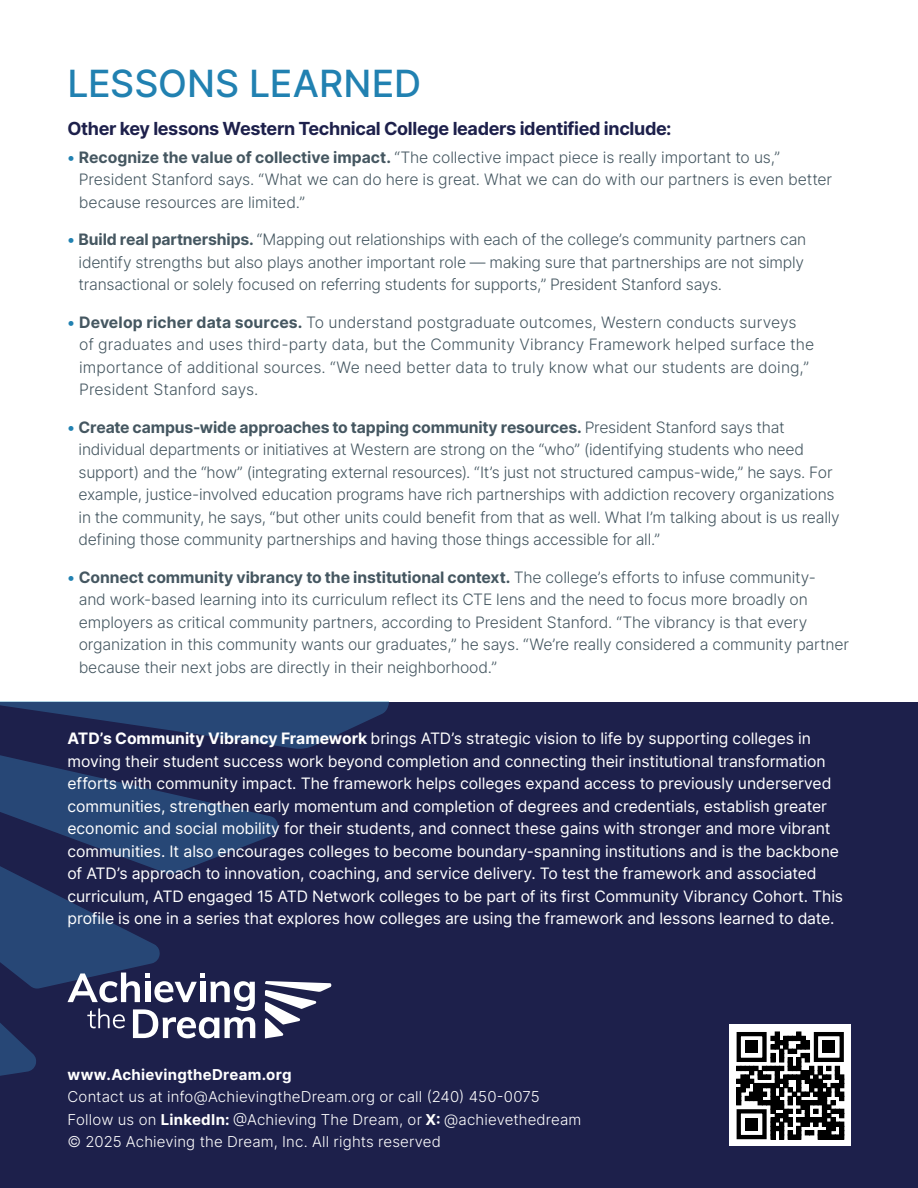
<style>
.page{position:relative;width:918px;height:1188px;background:#fff}
.page>*{position:absolute;margin:0;border:0;box-sizing:border-box;transform-origin:0 0}
.t1{font:500 37.5px "Inter";color:#2181b1}
.t2{font:700 18px "Inter";letter-spacing:-.02em;color:#1d204b}
.t3{font:300 15.75px/22.5px "Inter";letter-spacing:-.015em;color:#455761}
.t4{font:15.75px/22.5px "Inter";letter-spacing:-.005em;color:#fff}
.t5{font:300 15.75px/22.5px "Inter";letter-spacing:.005em;color:#455761}
.t6{font:300 15px/22.5px "Inter";letter-spacing:.01em;color:#fff}
.t7{font:700 15px "Inter";letter-spacing:.015em;color:#fff}
.s1{font-weight:700;color:#2181b1}
.s2{font-weight:700}
</style>
<div class="page">
<div style="left:0;top:702px;width:918px;height:486px;background:#1d204b"></div>
<svg style="left:0;top:702px;width:389px;height:374px"></svg>
<div style="left:729px;top:1024px;width:121px;height:122px;background:#fff"></div>
<svg style="left:737px;top:1032px;width:107px;height:107px"></svg>
<div style="left:737px;top:1032px;width:30px;height:30px;border:4px solid #000"></div>
<div style="left:745px;top:1041px;width:13px;height:12px;background:#000"></div>
<div style="left:814px;top:1032px;width:30px;height:30px;border:4px solid #000"></div>
<div style="left:822px;top:1041px;width:13px;height:12px;background:#000"></div>
<div style="left:737px;top:1109px;width:30px;height:30px;border:4px solid #000"></div>
<div style="left:745px;top:1118px;width:13px;height:13px;background:#000"></div>
<h1 class="t1" style="left:68px;top:61px;width:355px">LESSONS LEARNED</h1>
<p class="t2" style="left:68px;top:118px;width:606px">Other key lessons Western Technical College leaders identified include:</p>
<p class="t3" style="left:79px;top:145px;width:755px;text-indent:-11px"><span class="s1">•</span> <span class="s2">Recognize the value of collective impact.</span> “The collective impact piece is really important to us,”<br>President Stanford says. “What we can do here is great. What we can do with our partners is even better because resources are limited.”</p>
<p class="t3" style="left:79px;top:228px;width:729px;text-indent:-11px"><span class="s1">•</span> <span class="s2">Build real partnerships.</span> “Mapping out relationships with each of the college’s community partners can identify strengths but also plays another important role — making sure that partnerships are not simply transactional or solely focused on referring students for supports,” President Stanford says.</p>
<p class="t5" style="left:79px;top:311px;width:737px;text-indent:-12px"><span class="s1">•</span> <span class="s2">Develop richer data sources.</span> To understand postgraduate outcomes, Western conducts surveys of graduates and uses third-party data, but the Community Vibrancy Framework helped surface the importance of additional sources. “We need better data to truly know what our students are doing,” President Stanford says.</p>
<p class="t3" style="left:79px;top:416px;width:763px;text-indent:-11px"><span class="s1">•</span> <span class="s2">Create campus-wide approaches to tapping community resources.</span> President Stanford says that individual departments or initiatives at Western are strong on the “who” (identifying students who need support) and the “how” (integrating external resources). “It’s just not structured campus-wide,” he says. For example, justice-involved education programs have rich partnerships with addiction recovery organizations in the community, he says, “but other units could benefit from that as well. What I’m talking about is us really defining those community partnerships and having those things accessible for all.”</p>
<p class="t3" style="left:79px;top:566px;width:772px;text-indent:-11px"><span class="s1">•</span> <span class="s2">Connect community vibrancy to the institutional context.</span> The college’s efforts to infuse community-<br>and work-based learning into its curriculum reflect its CTE lens and the need to focus more broadly on employers as critical community partners, according to President Stanford. “The vibrancy is that every organization in this community wants our graduates,” he says. “We’re really considered a community partner because their next jobs are directly in their neighborhood.”</p>
<p class="t4" style="left:68px;top:727px;width:777px"><span class="s2">ATD’s Community Vibrancy Framework</span> brings ATD’s strategic vision to life by supporting colleges in moving their student success work beyond completion and connecting their institutional transformation efforts with community impact. The framework helps colleges expand access to previously underserved communities, strengthen early momentum and completion of degrees and credentials, establish greater economic and social mobility for their students, and connect these gains with stronger and more vibrant communities. It also encourages colleges to become boundary-spanning institutions and is the backbone of ATD’s approach to innovation, coaching, and service delivery. To test the framework and associated curriculum, ATD engaged 15 ATD Network colleges to be part of its first Community Vibrancy Cohort. This profile is one in a series that explores how colleges are using the framework and lessons learned to date.</p>
<p class="t7" style="left:68px;top:1065px;width:226px">www.AchievingtheDream.org</p>
<p class="t6" style="left:68px;top:1085px;width:515px">Contact us at info@AchievingtheDream.org or call (240) 450-0075<br>Follow us on <span class="s2">LinkedIn:</span> @Achieving The Dream, or <span class="s2">X:</span> @achievethedream © 2025 Achieving the Dream, Inc. All rights reserved</p>
</div>
